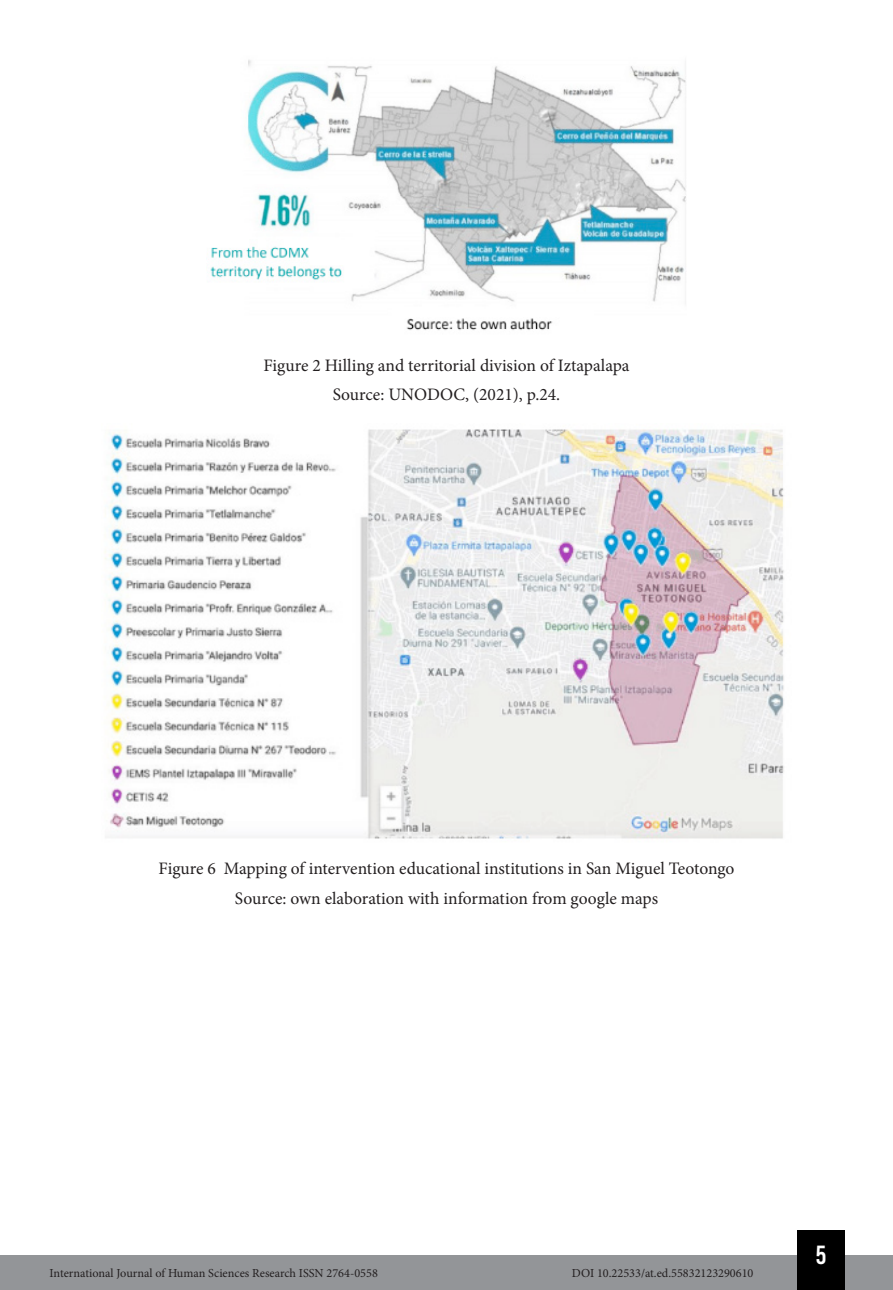
<style>
.page{position:relative;width:893px;height:1290px;background:#fff}
.page>*{position:absolute;margin:0;border:0;box-sizing:border-box;transform-origin:0 0}
.t1{font:26.25px "Bebas Kai";color:#fff}
.t2{font:17.5px/29.4px "Minion Pro";color:#231f20;text-align:center}
.t3{font:12.25px "Minion Pro";color:#231f20}
</style>
<div class="page">
<div style="left:0;top:1255px;width:893px;height:35px;background:#939598"></div>
<div style="left:797px;top:1230px;width:48px;height:60px;background:#000"></div>
<img style="left:210px;top:60px;width:476px;height:270px">
<img style="left:104px;top:429px;width:680px;height:410px">
<p class="t2" style="left:263px;top:351px;width:368px">Figure 2 Hilling and territorial division of Iztapalapa<br>Source: UNODOC, (2021), p.24.</p>
<p class="t2" style="left:158px;top:854px;width:577px">Figure 6 Mapping of intervention educational institutions in San Miguel Teotongo<br>Source: own elaboration with information from google maps</p>
<p class="t3" style="left:50px;top:1265px;width:330px">International Journal of Human Sciences Research ISSN 2764-0558</p>
<p class="t3" style="left:572px;top:1265px;width:183px">DOI 10.22533/at.ed.55832123290610</p>
<h1 class="t1" style="left:816px;top:1241px;width:12px">5</h1>
</div>
